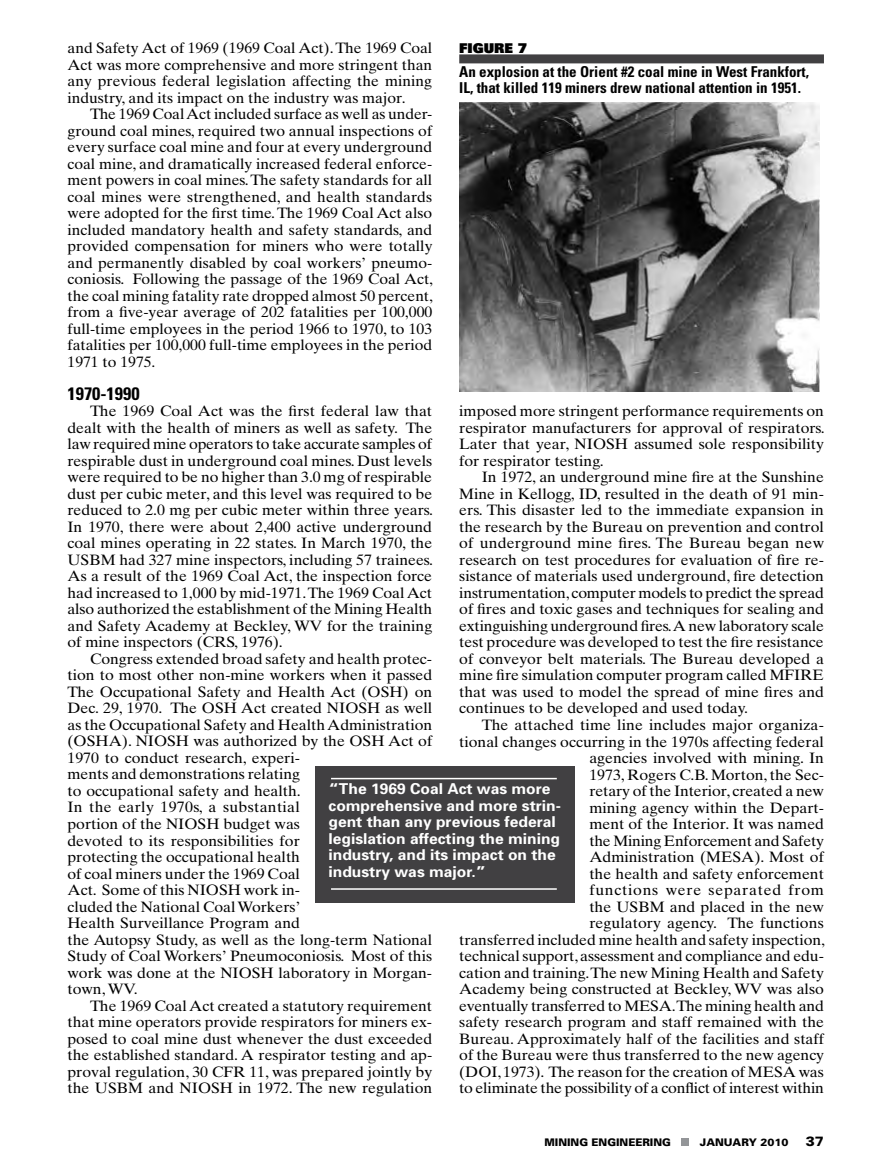
<style>
.page{position:relative;width:878px;height:1175px;background:#fff}
.page>*{position:absolute;margin:0;border:0;box-sizing:border-box;transform-origin:0 0}
.t1{font:700 condensed 18px "Univers";color:#000}
.t2{font:15px/16.5px "Times Ten";color:#000;text-align:justify;scale:1.05 1}
.t3{font:15px/16.5px "Times Ten";color:#000;text-align:justify;scale:1.04 1}
.t4{font:700 15px/16.5px "Univers";color:#fff;scale:1.04 1}
.t5{font:700 condensed 15px/16.5px "Univers";color:#000}
.t6{font:900 13.5px "Univers";color:#000}
.t7{font:900 13.5px "Univers";color:#000}
.t8{font:900 10.5px "Univers";color:#000}
.s1{font-weight:900}
</style>
<div class="page">
<div style="left:681px;top:1137px;width:8px;height:8px;background:#939598"></div>
<div style="left:459px;top:54px;width:365px;height:9px;background:#414042"></div>
<img style="left:459px;top:103px;width:360px;height:288px">
<div style="left:315px;top:766px;width:259px;height:137px;background:#414042"></div>
<hr style="left:331px;top:778px;width:225px;height:1px;background:#fff">
<hr style="left:331px;top:888px;width:225px;height:1px;background:#fff">
<p class="t3" style="left:68px;top:40px;width:352px">and Safety Act of 1969 (1969 Coal Act). The 1969 Coal Act was more comprehensive and more stringent than any previous federal legislation affecting the mining industry, and its impact on the industry was major.</p>
<p class="t3" style="left:68px;top:106px;width:353px;text-indent:22px">The 1969 Coal Act included surface as well as under&shy;ground coal mines, required two annual inspections of every surface coal mine and four at every underground coal mine, and dramatically increased federal enforce&shy;ment powers in coal mines. The safety standards for all coal mines were strengthened, and health standards were adopted for the first time. The 1969 Coal Act also included mandatory health and safety standards, and provided compensation for miners who were totally and permanently disabled by coal workers’ pneumo&shy;coniosis. Following the passage of the 1969 Coal Act, the coal mining fatality rate dropped almost 50 percent, from a five-year average of 202 fatalities per 100,000 full-time employees in the period 1966 to 1970, to 103 fatalities per 100,000 full-time employees in the period 1971 to 1975.</p>
<p class="t1" style="left:68px;top:382px;width:74px">1970-1990</p>
<p class="t2" style="left:67px;top:403px;width:349px;text-indent:23px">The 1969 Coal Act was the first federal law that dealt with the health of miners as well as safety. The law required mine operators to take accurate samples of respirable dust in underground coal mines. Dust levels were required to be no higher than 3.0 mg of respirable dust per cubic meter, and this level was required to be reduced to 2.0 mg per cubic meter within three years.<br>In 1970, there were about 2,400 active underground coal mines operating in 22 states. In March 1970, the USBM had 327 mine inspectors, including 57 trainees.<br>As a result of the 1969 Coal Act, the inspection force had increased to 1,000 by mid-1971. The 1969 Coal Act also authorized the establishment of the Mining Health and Safety Academy at Beckley, WV for the training of mine inspectors (CRS, 1976).</p>
<p class="t2" style="left:67px;top:650px;width:349px;text-align:left;text-indent:23px">Congress extended broad safety and health protec&shy;tion to most other non-mine workers when it passed The Occupational Safety and Health Act (OSH) on Dec. 29, 1970. The OSH Act created NIOSH as well as the Occupational Safety and Health Administration (OSHA). NIOSH was authorized by the OSH Act of 1970 to conduct research, experi-<br>ments and demonstrations relating<br>to occupational safety and health.<br>In the early 1970s, a substantial<br>portion of the NIOSH budget was<br>devoted to its responsibilities for<br>protecting the occupational health<br>of coal miners under the 1969 Coal<br>Act. Some of this NIOSH work in-<br>cluded the National Coal Workers’<br>Health Surveillance Program and<br>the Autopsy Study, as well as the long-term National Study of Coal Workers’ Pneumoconiosis. Most of this work was done at the NIOSH laboratory in Morgan&shy;town, WV.</p>
<p class="t2" style="left:67px;top:997px;width:349px;text-indent:23px">The 1969 Coal Act created a statutory requirement that mine operators provide respirators for miners ex&shy;posed to coal mine dust whenever the dust exceeded the established standard. A respirator testing and ap&shy;proval regulation, 30 CFR 11, was prepared jointly by the USBM and NIOSH in 1972. The new regulation</p>
<p class="t6" style="left:459px;top:39px;width:69px">FIGURE 7</p>
<p class="t5" style="left:459px;top:63px;width:351px">An explosion at the Orient #2 coal mine in West Frankfort,<br>IL, that killed 119 miners drew national attention in 1951.</p>
<p class="t2" style="left:459px;top:403px;width:349px">imposed more stringent performance requirements on respirator manufacturers for approval of respirators.<br>Later that year, NIOSH assumed sole responsibility for respirator testing.</p>
<p class="t2" style="left:459px;top:469px;width:349px;text-indent:23px">In 1972, an underground mine fire at the Sunshine Mine in Kellogg, ID, resulted in the death of 91 min&shy;ers. This disaster led to the immediate expansion in the research by the Bureau on prevention and control of underground mine fires. The Bureau began new research on test procedures for evaluation of fire re&shy;sistance of materials used underground, fire detection instrumentation, computer models to predict the spread of fires and toxic gases and techniques for sealing and extinguishing underground fires. A new laboratory scale test procedure was developed to test the fire resistance of conveyor belt materials. The Bureau developed a mine fire simulation computer program called MFIRE that was used to model the spread of mine fires and continues to be developed and used today.</p>
<p class="t2" style="left:459px;top:716px;width:350px;text-align:right">The attached time line includes major organiza&shy;tional changes occurring in the 1970s affecting federal agencies involved with mining. In<br>1973, Rogers C.B. Morton, the Sec-<br>retary of the Interior, created a new<br>mining agency within the Depart-<br>ment of the Interior. It was named<br>the Mining Enforcement and Safety<br>Administration (MESA). Most of<br>the health and safety enforcement<br>functions were separated from<br>the USBM and placed in the new<br>regulatory agency. The functions<br>transferred included mine health and safety inspection, technical support, assessment and compliance and edu&shy;cation and training. The new Mining Health and Safety Academy being constructed at Beckley, WV was also eventually transferred to MESA. The mining health and safety research program and staff remained with the Bureau. Approximately half of the facilities and staff of the Bureau were thus transferred to the new agency (DOI, 1973). The reason for the creation of MESA was to eliminate the possibility of a conflict of interest within</p>
<p class="t4" style="left:328px;top:781px;width:225px"><span class="s1">“</span>The 1969 Coal Act was more comprehensive and more strin&shy;gent than any previous federal legislation affecting the mining industry, and its impact on the industry was major.<span class="s1">”</span></p>
<p class="t8" style="left:544px;top:1135px;width:128px">MINING ENGINEERING</p>
<p class="t8" style="left:700px;top:1135px;width:90px">JANUARY 2010</p>
<p class="t7" style="left:805px;top:1132px;width:20px">37</p>
</div>
